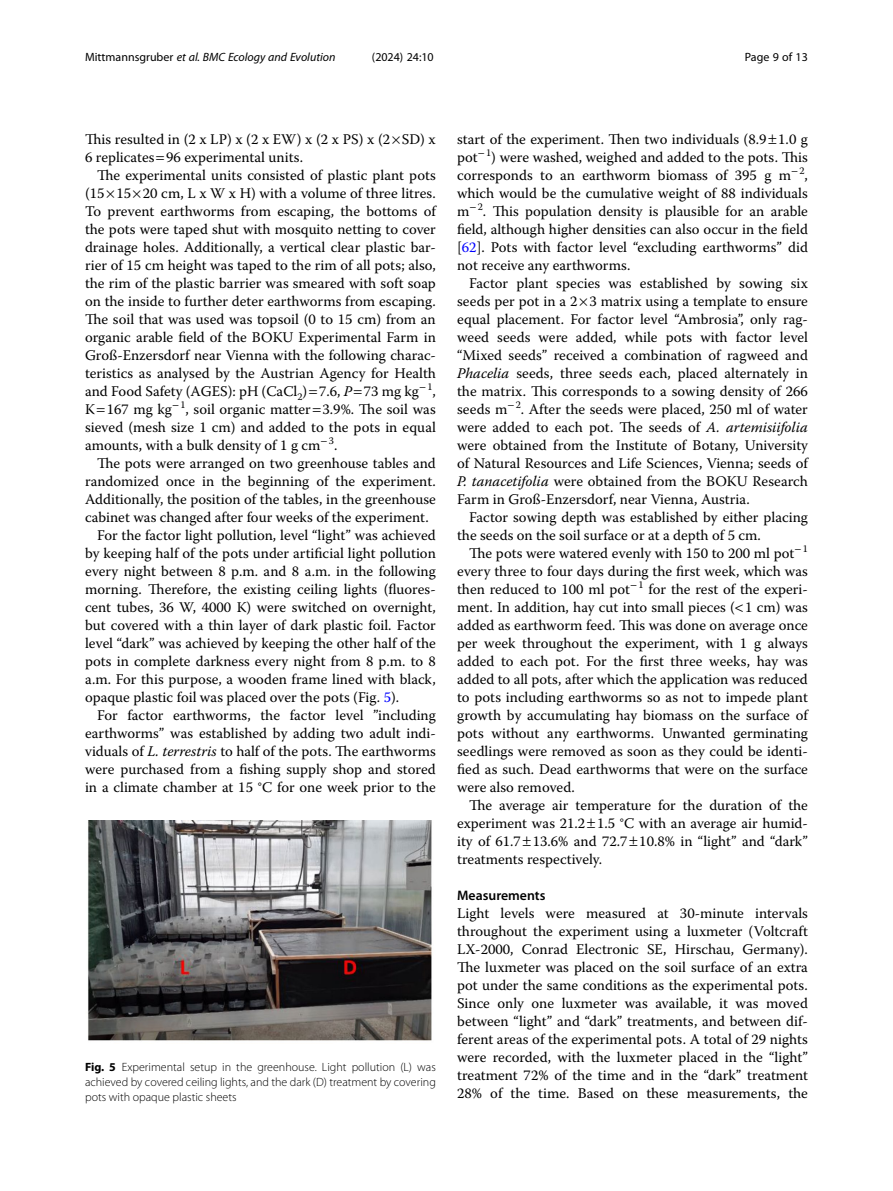
<style>
.page{position:relative;width:893px;height:1191px;background:#fff}
.page>*{position:absolute;margin:0;border:0;box-sizing:border-box;transform-origin:0 0}
.Body_Text_Indent{font:14.7px/18px "Warnock Pro";color:#000;text-align:justify}
.Body_Text{font:14.7px/18px "Warnock Pro";color:#000}
.Head_2{font:600 13.8px "Myriad Pro";color:#000}
.Figure_Caption{font:300 12px/15px "Myriad Pro";color:#000;text-align:justify}
.t1{font:italic 12px "Myriad Pro";color:#000}
.t2{font:12px "Myriad Pro";color:#000}
.s1{font-style:normal}
.s2{font-style:italic}
.s3{color:#00f}
.s4{font-weight:700}
</style>
<div class="page">
<img style="left:88px;top:820px;width:344px;height:221px">
<p class="t1" style="left:85px;top:50px;width:252px"><span class="s1">Mittmannsgruber</span> et al. BMC Ecology and Evolution</p>
<p class="t2" style="left:372px;top:50px;width:63px">(2024) 24:10</p>
<p class="t2" style="left:745px;top:50px;width:65px">Page 9 of 13</p>
<p class="Body_Text" style="left:85px;top:130px;width:352px">This resulted in (2 x LP) x (2 x EW) x (2 x PS) x (2 SD) x<br>6 replicates 96 experimental units.</p>
<p class="Body_Text_Indent" style="left:85px;top:166px;width:352px;text-indent:12px">The experimental units consisted of plastic plant pots (15 15 20 cm, L x W x H) with a volume of three litres.<br>To prevent earthworms from escaping, the bottoms of the pots were taped shut with mosquito netting to cover drainage holes. Additionally, a vertical clear plastic bar&shy;rier of 15 cm height was taped to the rim of all pots; also, the rim of the plastic barrier was smeared with soft soap on the inside to further deter earthworms from escaping.<br>The soil that was used was topsoil (0 to 15 cm) from an organic arable field of the BOKU Experimental Farm in Groß-Enzersdorf near Vienna with the following charac&shy;teristics as analysed by the Austrian Agency for Health and Food Safety (AGES): pH (CaCl<sub>2</sub>) 7.6, <span class="s2">P</span> 73 mg kg<sup>−</sup><sup>1</sup>, K 167 mg kg<sup>−</sup><sup>1</sup>, soil organic matter 3.9%. The soil was sieved (mesh size 1 cm) and added to the pots in equal amounts, with a bulk density of 1 g cm<sup>−</sup><sup>3</sup>.</p>
<p class="Body_Text_Indent" style="left:85px;top:454px;width:352px;text-indent:12px">The pots were arranged on two greenhouse tables and randomized once in the beginning of the experiment.<br>Additionally, the position of the tables, in the greenhouse cabinet was changed after four weeks of the experiment.</p>
<p class="Body_Text_Indent" style="left:85px;top:526px;width:352px;text-indent:12px">For the factor light pollution, level “light” was achieved by keeping half of the pots under artificial light pollution every night between 8 p.m. and 8 a.m. in the following morning. Therefore, the existing ceiling lights (fluores&shy;cent tubes, 36 W, 4000 K) were switched on overnight, but covered with a thin layer of dark plastic foil. Factor level “dark” was achieved by keeping the other half of the pots in complete darkness every night from 8 p.m. to 8 a.m. For this purpose, a wooden frame lined with black, opaque plastic foil was placed over the pots (Fig. <span class="s3">5</span>).</p>
<p class="Body_Text_Indent" style="left:85px;top:706px;width:352px;text-indent:12px">For factor earthworms, the factor level ”including earthworms” was established by adding two adult indi&shy;viduals of <span class="s2">L. terrestris</span> to half of the pots. The earthworms were purchased from a fishing supply shop and stored in a climate chamber at 15 °C for one week prior to the</p>
<p class="Figure_Caption" style="left:85px;top:1059px;width:352px"><span class="s4">Fig. 5</span> Experimental setup in the greenhouse. Light pollution (L) was achieved by covered ceiling lights, and the dark (D) treatment by covering pots with opaque plastic sheets</p>
<p class="Body_Text_Indent" style="left:457px;top:130px;width:352px">start of the experiment. Then two individuals (8.9 1.0 g pot<sup>−</sup><sup>1</sup>) were washed, weighed and added to the pots. This corresponds to an earthworm biomass of 395 g m<sup>−</sup><sup>2</sup>, which would be the cumulative weight of 88 individuals m<sup>−</sup><sup>2</sup>. This population density is plausible for an arable field, although higher densities can also occur in the field [<span class="s3">62</span>]. Pots with factor level “excluding earthworms” did not receive any earthworms.</p>
<p class="Body_Text_Indent" style="left:457px;top:274px;width:352px;text-indent:12px">Factor plant species was established by sowing six seeds per pot in a 2 3 matrix using a template to ensure equal placement. For factor level “Ambrosia”, only rag&shy;weed seeds were added, while pots with factor level “Mixed seeds” received a combination of ragweed and <span class="s2">Phacelia</span> seeds, three seeds each, placed alternately in the matrix. This corresponds to a sowing density of 266 seeds m<sup>−</sup><sup>2</sup>. After the seeds were placed, 250 ml of water were added to each pot. The seeds of <span class="s2">A. artemisiifolia </span>were obtained from the Institute of Botany, University of Natural Resources and Life Sciences, Vienna; seeds of <span class="s2">P. tanacetifolia</span> were obtained from the BOKU Research Farm in Groß-Enzersdorf, near Vienna, Austria.</p>
<p class="Body_Text_Indent" style="left:457px;top:508px;width:352px;text-indent:12px">Factor sowing depth was established by either placing the seeds on the soil surface or at a depth of 5 cm.</p>
<p class="Body_Text_Indent" style="left:457px;top:544px;width:352px;text-indent:12px">The pots were watered evenly with 150 to 200 ml pot<sup>−</sup><sup>1 </sup>every three to four days during the first week, which was then reduced to 100 ml pot<sup>−</sup><sup>1</sup> for the rest of the experi&shy;ment. In addition, hay cut into small pieces ( 1 cm) was added as earthworm feed. This was done on average once per week throughout the experiment, with 1 g always added to each pot. For the first three weeks, hay was added to all pots, after which the application was reduced to pots including earthworms so as not to impede plant growth by accumulating hay biomass on the surface of pots without any earthworms. Unwanted germinating seedlings were removed as soon as they could be identi&shy;fied as such. Dead earthworms that were on the surface were also removed.</p>
<p class="Body_Text_Indent" style="left:457px;top:796px;width:352px;text-indent:12px">The average air temperature for the duration of the experiment was 21.2 1.5 °C with an average air humid&shy;ity of 61.7 13.6% and 72.7 10.8% in “light” and “dark” treatments respectively.</p>
<p class="Head_2" style="left:457px;top:887px;width:90px">Measurements</p>
<p class="Body_Text" style="left:457px;top:904px;width:352px;text-align:justify">Light levels were measured at 30-minute intervals throughout the experiment using a luxmeter (Voltcraft LX-2000, Conrad Electronic SE, Hirschau, Germany).<br>The luxmeter was placed on the soil surface of an extra pot under the same conditions as the experimental pots.<br>Since only one luxmeter was available, it was moved between “light” and “dark” treatments, and between dif&shy;ferent areas of the experimental pots. A total of 29 nights were recorded, with the luxmeter placed in the “light” treatment 72% of the time and in the “dark” treatment 28% of the time. Based on these measurements, the</p>
</div>
